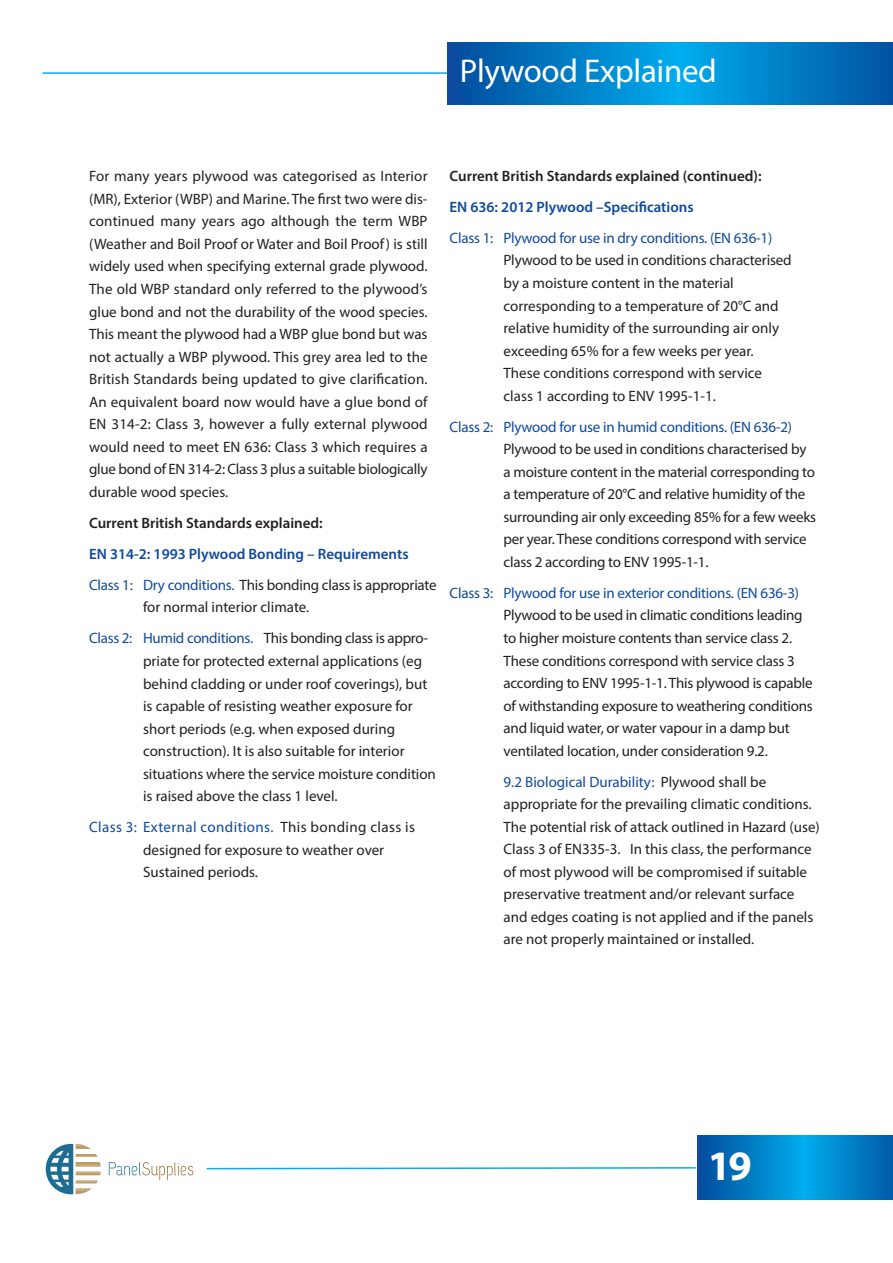
<style>
.page{position:relative;width:893px;height:1263px;background:#fff}
.page>*{position:absolute;margin:0;border:0;box-sizing:border-box;transform-origin:0 0}
.t1{font:700 42px "Myriad Pro";color:#fff}
.t2{font:33px "Myriad Pro";letter-spacing:-.01em;color:#fff}
.t3{font:15px/22.5px "Myriad Pro";letter-spacing:-.005em;color:#231f20}
.t4{font:15px "Myriad Pro";letter-spacing:-.015em;color:#0f499d}
.t5{font:600 15px/31px "Myriad Pro";color:#0f499d}
.t6{font:600 15px "Myriad Pro";color:#231f20}
.s1{font-weight:400}
.s2{font-weight:400;color:#231f20}
.s3{color:#0f499d}
</style>
<div class="page">
<hr style="left:43px;top:72px;width:410px;height:2px;background:#00aeef">
<svg style="left:206px;top:1167px;width:490px;height:3px"></svg>
<svg style="left:109px;top:1162px;width:84px;height:18px"></svg>
<svg style="left:46px;top:1144px;width:55px;height:51px"></svg>
<svg style="left:448px;top:43px;width:445px;height:61px;background:#007dc5"></svg>
<svg style="left:697px;top:1135px;width:196px;height:64px;background:#007fc6"></svg>
<h2 class="t2" style="left:460px;top:59px;width:258px">Plywood Explained</h2>
<p class="t3" style="left:89px;top:166px;width:340px;text-align:justify">For many years plywood was categorised as Interior (MR), Exterior (WBP) and Marine. The first two were dis&shy;continued many years ago although the term WBP (Weather and Boil Proof or Water and Boil Proof) is still widely used when specifying external grade plywood.<br>The old WBP standard only referred to the plywood’s glue bond and not the durability of the wood species.<br>This meant the plywood had a WBP glue bond but was not actually a WBP plywood. This grey area led to the British Standards being updated to give clarification.<br>An equivalent board now would have a glue bond of EN 314-2: Class 3, however a fully external plywood would need to meet EN 636: Class 3 which requires a glue bond of EN 314-2: Class 3 plus a suitable biologically durable wood species.</p>
<p class="t6" style="left:89px;top:517px;width:235px">Current British Standards explained:</p>
<p class="t5" style="left:89px;top:539px;width:349px">EN 314-2: 1993 Plywood Bonding – Requirements<br><span class="s1">Class 1: Dry conditions.</span> <span class="s2">This bonding class is appropriate</span></p>
<p class="t3" style="left:89px;top:593px;width:341px;line-height:31px;text-indent:54px">for normal interior climate.<br><span class="s3">Class 2: Humid conditions.</span> This bonding class is appro-</p>
<p class="t3" style="left:143px;top:651px;width:294px">priate for protected external applications (eg behind cladding or under roof coverings), but is capable of resisting weather exposure for short periods (e.g. when exposed during construction). It is also suitable for interior situations where the service moisture condition is raised above the class 1 level.</p>
<p class="t3" style="left:143px;top:817px;width:273px;text-indent:-54px"><span class="s3">Class 3: External conditions.</span> This bonding class is designed for exposure to weather over<br>Sustained periods.</p>
<p class="t6" style="left:450px;top:170px;width:314px">Current British Standards explained (continued):</p>
<p class="t5" style="left:450px;top:193px;width:246px">EN 636: 2012 Plywood –Specifications</p>
<p class="t4" style="left:450px;top:232px;width:324px">Class 1: Plywood for use in dry conditions. (EN 636-1)</p>
<p class="t3" style="left:504px;top:250px;width:290px">Plywood to be used in conditions characterised by a moisture content in the material corresponding to a temperature of 20°C and relative humidity of the surrounding air only exceeding 65% for a few weeks per year.<br>These conditions correspond with service class 1 according to ENV 1995-1-1.</p>
<p class="t4" style="left:450px;top:421px;width:344px">Class 2: Plywood for use in humid conditions. (EN 636-2)</p>
<p class="t3" style="left:504px;top:439px;width:314px">Plywood to be used in conditions characterised by a moisture content in the material corresponding to a temperature of 20°C and relative humidity of the surrounding air only exceeding 85% for a few weeks per year. These conditions correspond with service class 2 according to ENV 1995-1-1.</p>
<p class="t4" style="left:450px;top:587px;width:351px">Class 3: Plywood for use in exterior conditions. (EN 636-3)</p>
<p class="t3" style="left:504px;top:605px;width:311px">Plywood to be used in climatic conditions leading to higher moisture contents than service class 2.<br>These conditions correspond with service class 3 according to ENV 1995-1-1. This plywood is capable of withstanding exposure to weathering conditions and liquid water, or water vapour in a damp but ventilated location, under consideration 9.2.</p>
<p class="t3" style="left:504px;top:772px;width:318px"><span class="s3">9.2 Biological Durability:</span> Plywood shall be appropriate for the prevailing climatic conditions.<br>The potential risk of attack outlined in Hazard (use)<br>Class 3 of EN335-3. In this class, the performance of most plywood will be compromised if suitable preservative treatment and/or relevant surface and edges coating is not applied and if the panels are not properly maintained or installed.</p>
<h1 class="t1" style="left:708px;top:1150px;width:45px">19</h1>
</div>
